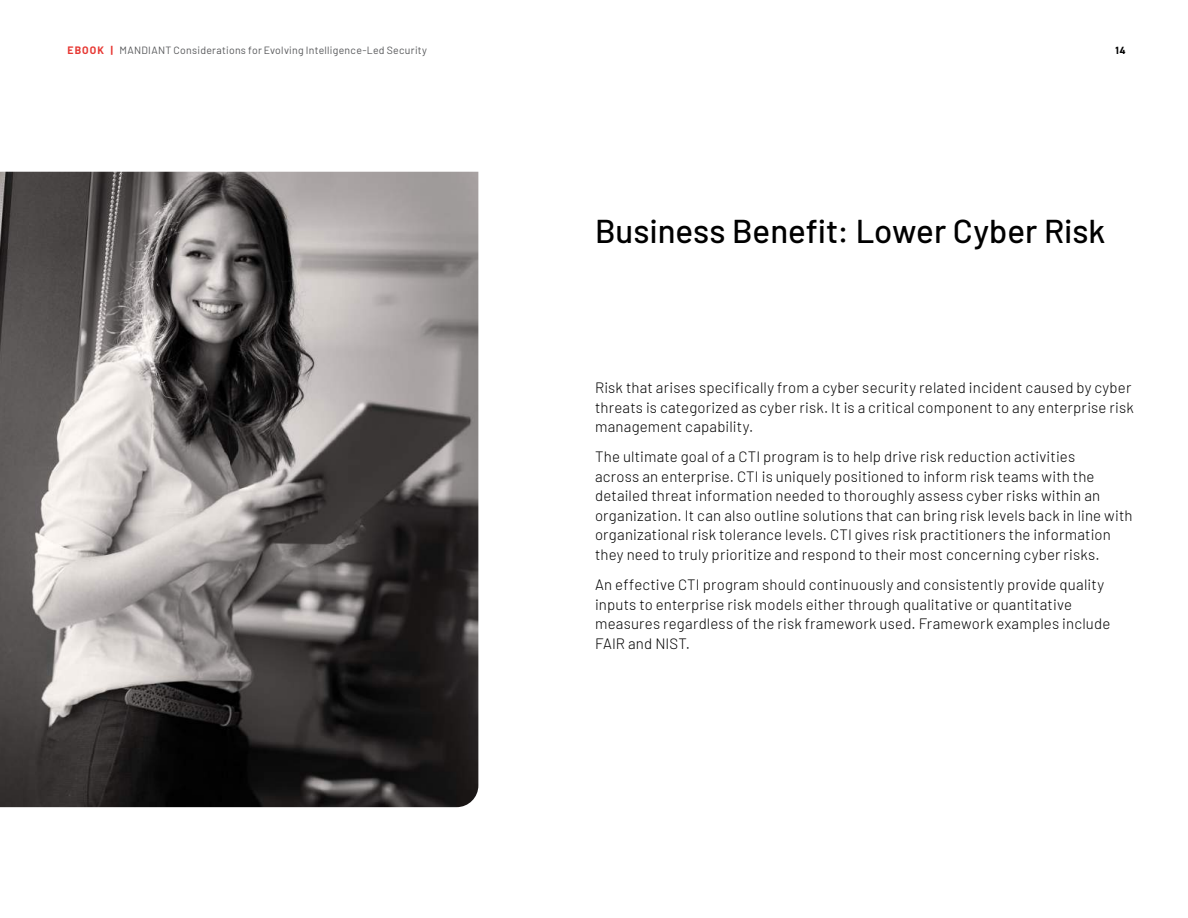
<style>
.page{position:relative;width:1188px;height:918px;background:#fff}
.page>*{position:absolute;margin:0;border:0;box-sizing:border-box;transform-origin:0 0}
.t1{font:500 33px "Barlow";color:#000}
.t2{font:300 15px/19.5px "Barlow";letter-spacing:.01em;color:#000}
.t3{font:10.5px "Barlow";letter-spacing:.025em;color:#57585a}
.t4{font:700 10.5px "DIN2014";color:#000}
.s1{font-weight:700;color:#e73833}
</style>
<div class="page">
<img style="left:0;top:172px;width:478px;height:635px">
<p class="t3" style="left:68px;top:42px;width:361px"><span class="s1">EBOOK |</span> MANDIANT Considerations for Evolving Intelligence-Led Security</p>
<p class="t4" style="left:1114px;top:43px;width:12px">14</p>
<h1 class="t1" style="left:595px;top:207px;width:512px">Business Benefit: Lower Cyber Risk</h1>
<p class="t2" style="left:595px;top:377px;width:540px">Risk that arises specifically from a cyber security related incident caused by cyber threats is categorized as cyber risk. It is a critical component to any enterprise risk management capability.</p>
<p class="t2" style="left:595px;top:446px;width:539px">The ultimate goal of a CTI program is to help drive risk reduction activities<br>across an enterprise. CTI is uniquely positioned to inform risk teams with the detailed threat information needed to thoroughly assess cyber risks within an organization. It can also outline solutions that can bring risk levels back in line with organizational risk tolerance levels. CTI gives risk practitioners the information they need to truly prioritize and respond to their most concerning cyber risks.</p>
<p class="t2" style="left:595px;top:574px;width:517px">An effective CTI program should continuously and consistently provide quality inputs to enterprise risk models either through qualitative or quantitative measures regardless of the risk framework used. Framework examples include FAIR and NIST.</p>
</div>
